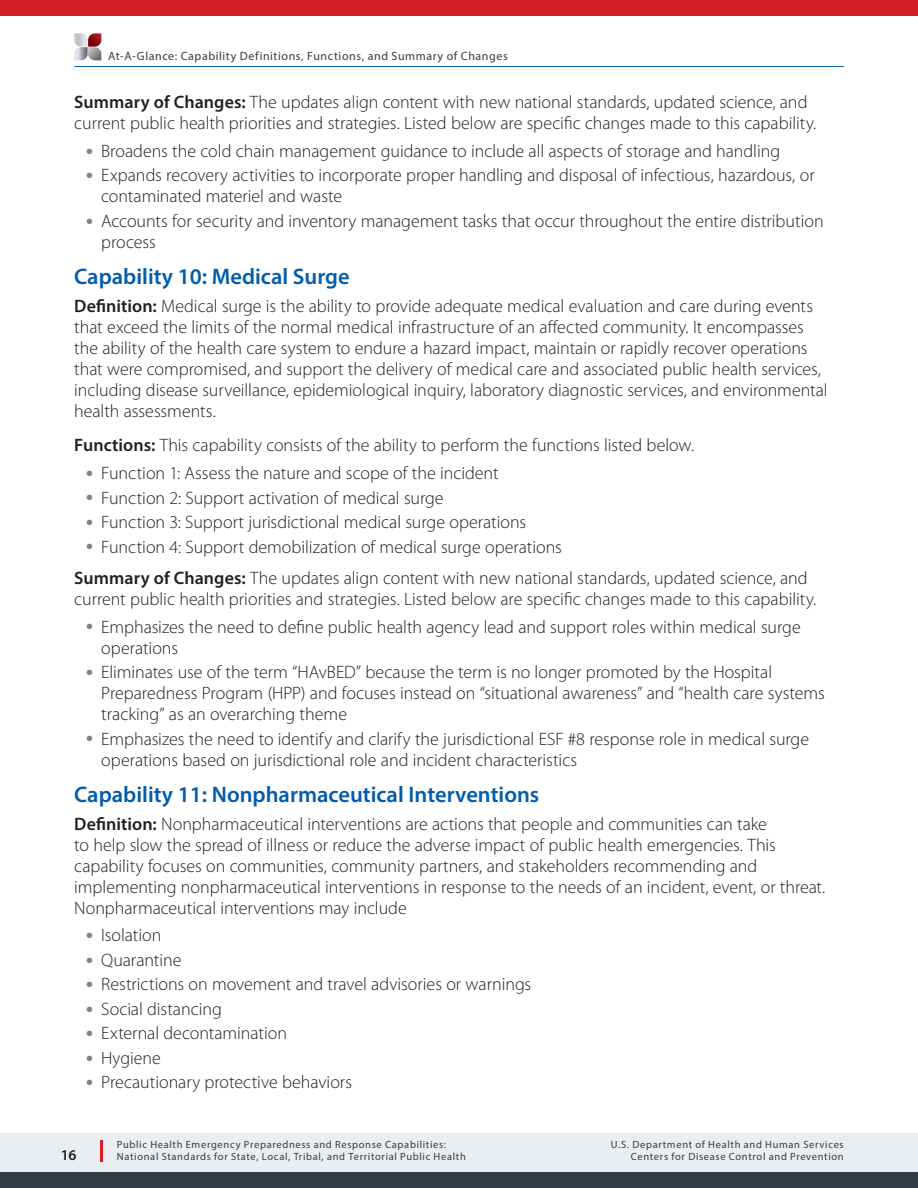
<style>
.page{position:relative;width:918px;height:1188px;background:#fff}
.page>*{position:absolute;margin:0;border:0;box-sizing:border-box;transform-origin:0 0}
.t1{font:600 22.5px "Myriad Pro";color:#015dab}
.t2{font:300 18px/21px "Myriad Pro";color:#231f20}
.t3{font:600 15px "Myriad Pro";color:#231f20}
.t4{font:12px "Myriad Pro";letter-spacing:.045em;color:#323d47}
.t5{font:10.5px/12px "Myriad Pro";letter-spacing:.06em;color:#323d47}
.s1{font-weight:600}
.s2{font-weight:900;font-stretch:semi-expanded;color:#808285}
</style>
<div class="page">
<div style="left:0;top:1133px;width:918px;height:55px;background:#eaeef3"></div>
<div style="left:0;top:1172px;width:918px;height:16px;background:#323d47"></div>
<div style="left:0;top:0;width:918px;height:16px;background:#d41f26"></div>
<hr style="left:100px;top:1140px;width:2px;height:22px;background:#d41f26">
<svg style="left:74px;top:33px;width:27px;height:27px"></svg>
<hr style="left:74px;top:66px;width:770px;height:1px;background:#015dab">
<p class="t4" style="left:108px;top:49px;width:401px">At-A-Glance: Capability Definitions, Functions, and Summary of Changes</p>
<p class="t2" style="left:74px;top:92px;width:743px"><span class="s1">Summary of Changes:</span> The updates align content with new national standards, updated science, and current public health priorities and strategies. Listed below are specific changes made to this capability.</p>
<p class="t2" style="left:86px;top:141px;width:695px"><span class="s2">•</span> Broadens the cold chain management guidance to include all aspects of storage and handling</p>
<p class="t2" style="left:101px;top:165px;width:715px;text-indent:-15px"><span class="s2">•</span> Expands recovery activities to incorporate proper handling and disposal of infectious, hazardous, or contaminated materiel and waste</p>
<p class="t2" style="left:101px;top:211px;width:724px;text-indent:-15px"><span class="s2">•</span> Accounts for security and inventory management tasks that occur throughout the entire distribution process</p>
<h3 class="t1" style="left:74px;top:262px;width:277px">Capability 10: Medical Surge</h3>
<p class="t2" style="left:74px;top:296px;width:755px"><span class="s1">Definition:</span> Medical surge is the ability to provide adequate medical evaluation and care during events that exceed the limits of the normal medical infrastructure of an affected community. It encompasses the ability of the health care system to endure a hazard impact, maintain or rapidly recover operations that were compromised, and support the delivery of medical care and associated public health services, including disease surveillance, epidemiological inquiry, laboratory diagnostic services, and environmental health assessments.</p>
<p class="t2" style="left:74px;top:435px;width:621px"><span class="s1">Functions:</span> This capability consists of the ability to perform the functions listed below.</p>
<p class="t2" style="left:86px;top:463px;width:414px"><span class="s2">•</span> Function 1: Assess the nature and scope of the incident</p>
<p class="t2" style="left:86px;top:487px;width:359px"><span class="s2">•</span> Function 2: Support activation of medical surge</p>
<p class="t2" style="left:86px;top:512px;width:442px"><span class="s2">•</span> Function 3: Support jurisdictional medical surge operations</p>
<p class="t2" style="left:86px;top:536px;width:477px"><span class="s2">•</span> Function 4: Support demobilization of medical surge operations</p>
<p class="t2" style="left:74px;top:568px;width:743px"><span class="s1">Summary of Changes:</span> The updates align content with new national standards, updated science, and current public health priorities and strategies. Listed below are specific changes made to this capability.</p>
<p class="t2" style="left:101px;top:616px;width:701px;text-indent:-15px"><span class="s2">•</span> Emphasizes the need to define public health agency lead and support roles within medical surge operations</p>
<p class="t2" style="left:101px;top:662px;width:725px;text-indent:-15px"><span class="s2">•</span> Eliminates use of the term “HAvBED” because the term is no longer promoted by the Hospital<br>Preparedness Program (HPP) and focuses instead on “situational awareness” and “health care systems tracking” as an overarching theme</p>
<p class="t2" style="left:101px;top:728px;width:709px;text-indent:-15px"><span class="s2">•</span> Emphasizes the need to identify and clarify the jurisdictional ESF #8 response role in medical surge operations based on jurisdictional role and incident characteristics</p>
<h3 class="t1" style="left:74px;top:780px;width:467px">Capability 11: Nonpharmaceutical Interventions</h3>
<p class="t2" style="left:74px;top:813px;width:753px"><span class="s1">Definition:</span> Nonpharmaceutical interventions are actions that people and communities can take<br>to help slow the spread of illness or reduce the adverse impact of public health emergencies. This capability focuses on communities, community partners, and stakeholders recommending and implementing nonpharmaceutical interventions in response to the needs of an incident, event, or threat.<br>Nonpharmaceutical interventions may include</p>
<p class="t2" style="left:86px;top:925px;width:77px"><span class="s2">•</span> Isolation</p>
<p class="t2" style="left:86px;top:950px;width:97px"><span class="s2">•</span> Quarantine</p>
<p class="t2" style="left:86px;top:974px;width:447px"><span class="s2">•</span> Restrictions on movement and travel advisories or warnings</p>
<p class="t2" style="left:86px;top:999px;width:137px"><span class="s2">•</span> Social distancing</p>
<p class="t2" style="left:86px;top:1023px;width:202px"><span class="s2">•</span> External decontamination</p>
<p class="t2" style="left:86px;top:1048px;width:76px"><span class="s2">•</span> Hygiene</p>
<p class="t2" style="left:86px;top:1072px;width:267px"><span class="s2">•</span> Precautionary protective behaviors</p>
<p class="t3" style="left:61px;top:1145px;width:17px">16</p>
<p class="t5" style="left:117px;top:1139px;width:350px">Public Health Emergency Preparedness and Response Capabilities:<br>National Standards for State, Local, Tribal, and Territorial Public Health</p>
<p class="t5" style="left:611px;top:1139px;width:234px;text-align:right">U.S. Department of Health and Human Services<br>Centers for Disease Control and Prevention</p>
</div>
